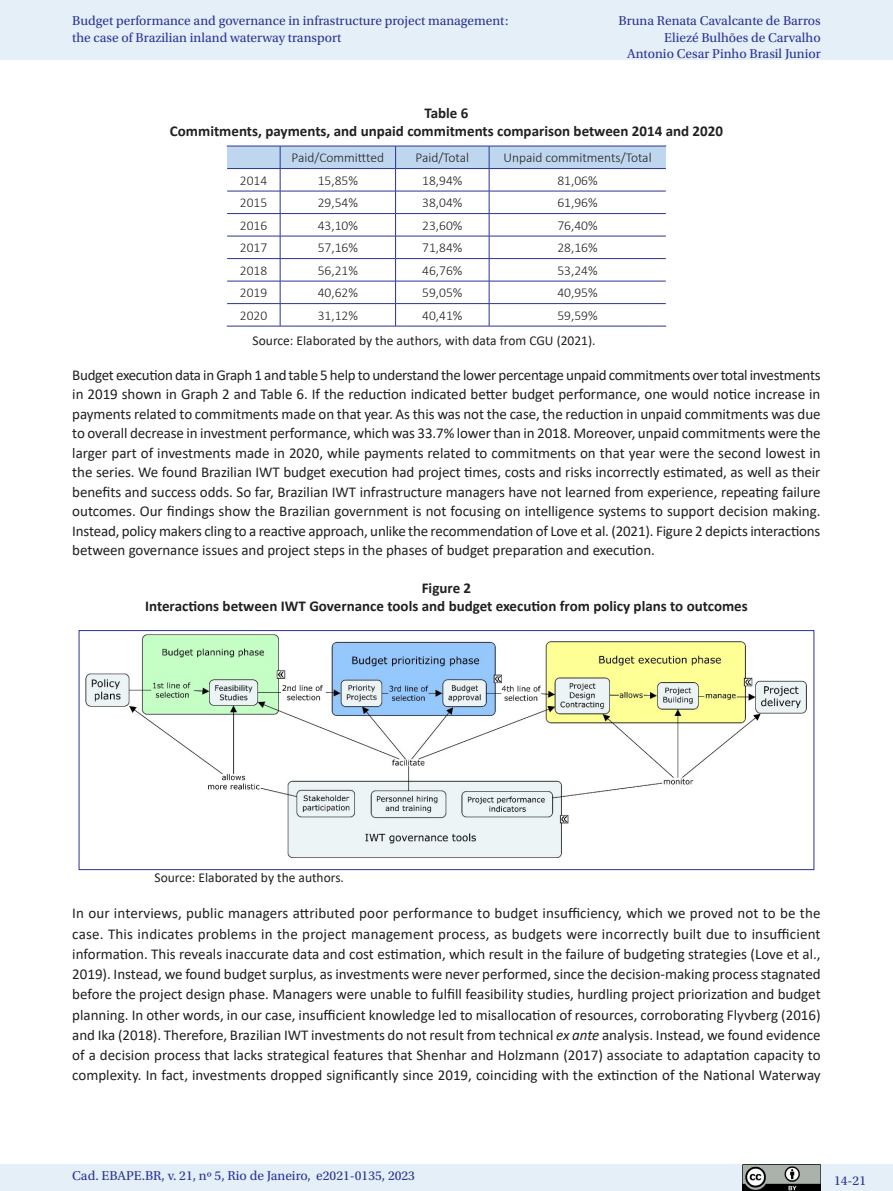
<style>
.page{position:relative;width:893px;height:1191px;background:#fff}
.page>*{position:absolute;margin:0;border:0;box-sizing:border-box;transform-origin:0 0}
._06_0_texto{font:15px/19.5px "Calibri";letter-spacing:-.005em;color:#231f20;text-align:justify}
._08_2_tabela_titulo{font:700 15px/18px "Calibri";color:#231f20;text-align:center}
.t1{font:13.5px/16.5px "Utopia Std";color:#2b3393}
._08_2_tabela_texto_1{font:300 13.5px "Calibri";color:#231f20}
._08_2_tabela_fonte{font:13.5px "Calibri";color:#231f20}
.s1{font-style:italic}
</style>
<div class="page">
<div style="left:0;top:0;width:893px;height:60px;background:#e4eff8"></div>
<div style="left:0;top:1164px;width:893px;height:27px;background:#e4eff8"></div>
<img style="left:743px;top:1164px;width:78px;height:27px">
<hr style="left:227px;top:326px;width:53px;height:1px;background:#2b3393">
<hr style="left:280px;top:326px;width:116px;height:1px;background:#2b3393">
<hr style="left:396px;top:326px;width:93px;height:1px;background:#2b3393">
<hr style="left:489px;top:326px;width:177px;height:1px;background:#2b3393">
<svg style="left:227px;top:146px;width:439px;height:180px"></svg>
<img style="left:86px;top:634px;width:721px;height:224px">
<div style="left:79px;top:630px;width:735px;height:240px;border:1px solid #2b3393"></div>
<p class="t1" style="left:72px;top:13px;width:438px">Budget performance and governance in infrastructure project management: the case of Brazilian inland waterway transport</p>
<p class="t1" style="left:618px;top:13px;width:204px;text-align:right">Bruna Renata Cavalcante de Barros<br>Eliezé Bulhões de Carvalho<br>Antonio Cesar Pinho Brasil Junior</p>
<p class="_08_2_tabela_titulo" style="left:170px;top:103px;width:555px">Table 6<br>Commitments, payments, and unpaid commitments comparison between 2014 and 2020</p>
<p class="_08_2_tabela_texto_1" style="left:292px;top:149px;width:94px">Paid/Committted</p>
<p class="_08_2_tabela_texto_1" style="left:415px;top:149px;width:55px">Paid/Total</p>
<p class="_08_2_tabela_texto_1" style="left:503px;top:149px;width:150px">Unpaid commitments/Total</p>
<p class="_08_2_tabela_texto_1" style="left:240px;top:172px;width:29px">2014</p>
<p class="_08_2_tabela_texto_1" style="left:318px;top:172px;width:42px">15,85%</p>
<p class="_08_2_tabela_texto_1" style="left:422px;top:172px;width:42px">18,94%</p>
<p class="_08_2_tabela_texto_1" style="left:557px;top:172px;width:42px">81,06%</p>
<p class="_08_2_tabela_texto_1" style="left:240px;top:194px;width:29px">2015</p>
<p class="_08_2_tabela_texto_1" style="left:318px;top:194px;width:42px">29,54%</p>
<p class="_08_2_tabela_texto_1" style="left:422px;top:194px;width:42px">38,04%</p>
<p class="_08_2_tabela_texto_1" style="left:557px;top:194px;width:42px">61,96%</p>
<p class="_08_2_tabela_texto_1" style="left:240px;top:217px;width:29px">2016</p>
<p class="_08_2_tabela_texto_1" style="left:318px;top:217px;width:42px">43,10%</p>
<p class="_08_2_tabela_texto_1" style="left:422px;top:217px;width:42px">23,60%</p>
<p class="_08_2_tabela_texto_1" style="left:557px;top:217px;width:42px">76,40%</p>
<p class="_08_2_tabela_texto_1" style="left:240px;top:239px;width:29px">2017</p>
<p class="_08_2_tabela_texto_1" style="left:318px;top:239px;width:42px">57,16%</p>
<p class="_08_2_tabela_texto_1" style="left:422px;top:239px;width:42px">71,84%</p>
<p class="_08_2_tabela_texto_1" style="left:557px;top:239px;width:42px">28,16%</p>
<p class="_08_2_tabela_texto_1" style="left:240px;top:262px;width:29px">2018</p>
<p class="_08_2_tabela_texto_1" style="left:318px;top:262px;width:42px">56,21%</p>
<p class="_08_2_tabela_texto_1" style="left:422px;top:262px;width:42px">46,76%</p>
<p class="_08_2_tabela_texto_1" style="left:557px;top:262px;width:42px">53,24%</p>
<p class="_08_2_tabela_texto_1" style="left:240px;top:284px;width:29px">2019</p>
<p class="_08_2_tabela_texto_1" style="left:318px;top:284px;width:42px">40,62%</p>
<p class="_08_2_tabela_texto_1" style="left:422px;top:284px;width:42px">59,05%</p>
<p class="_08_2_tabela_texto_1" style="left:557px;top:284px;width:42px">40,95%</p>
<p class="_08_2_tabela_texto_1" style="left:240px;top:307px;width:29px">2020</p>
<p class="_08_2_tabela_texto_1" style="left:318px;top:307px;width:42px">31,12%</p>
<p class="_08_2_tabela_texto_1" style="left:422px;top:307px;width:42px">40,41%</p>
<p class="_08_2_tabela_texto_1" style="left:557px;top:307px;width:42px">59,59%</p>
<p class="_08_2_tabela_fonte" style="left:253px;top:331px;width:345px">Source: Elaborated by the authors, with data from CGU (2021).</p>
<p class="_06_0_texto" style="left:72px;top:365px;width:750px">Budget execution data in Graph 1 and table 5 help to understand the lower percentage unpaid commitments over total investments in 2019 shown in Graph 2 and Table 6. If the reduction indicated better budget performance, one would notice increase in payments related to commitments made on that year. As this was not the case, the reduction in unpaid commitments was due to overall decrease in investment performance, which was 33.7% lower than in 2018. Moreover, unpaid commitments were the larger part of investments made in 2020, while payments related to commitments on that year were the second lowest in the series. We found Brazilian IWT budget execution had project times, costs and risks incorrectly estimated, as well as their benefits and success odds. So far, Brazilian IWT infrastructure managers have not learned from experience, repeating failure outcomes. Our findings show the Brazilian government is not focusing on intelligence systems to support decision making.<br>Instead, policy makers cling to a reactive approach, unlike the recommendation of Love et al. (2021). Figure 2 depicts interactions between governance issues and project steps in the phases of budget preparation and execution.</p>
<p class="_08_2_tabela_titulo" style="left:145px;top:579px;width:604px">Figure 2<br>Interactions between IWT Governance tools and budget execution from policy plans to outcomes</p>
<p class="_08_2_tabela_fonte" style="left:155px;top:868px;width:191px">Source: Elaborated by the authors.</p>
<p class="_06_0_texto" style="left:72px;top:902px;width:750px;line-height:20.2px">In our interviews, public managers attributed poor performance to budget insufficiency, which we proved not to be the case. This indicates problems in the project management process, as budgets were incorrectly built due to insufficient information. This reveals inaccurate data and cost estimation, which result in the failure of budgeting strategies (Love et al., 2019). Instead, we found budget surplus, as investments were never performed, since the decision-making process stagnated before the project design phase. Managers were unable to fulfill feasibility studies, hurdling project priorization and budget planning. In other words, in our case, insufficient knowledge led to misallocation of resources, corroborating Flyvberg (2016) and Ika (2018). Therefore, Brazilian IWT investments do not result from technical <span class="s1">ex ante</span> analysis. Instead, we found evidence of a decision process that lacks strategical features that Shenhar and Holzmann (2017) associate to adaptation capacity to complexity. In fact, investments dropped significantly since 2019, coinciding with the extinction of the National Waterway</p>
<p class="t1" style="left:72px;top:1167px;width:344px">Cad. EBAPE.BR, v. 21, nº 5, Rio de Janeiro, e2021-0135, 2023</p>
<p class="t1" style="left:834px;top:1172px;width:33px">14-21</p>
</div>
